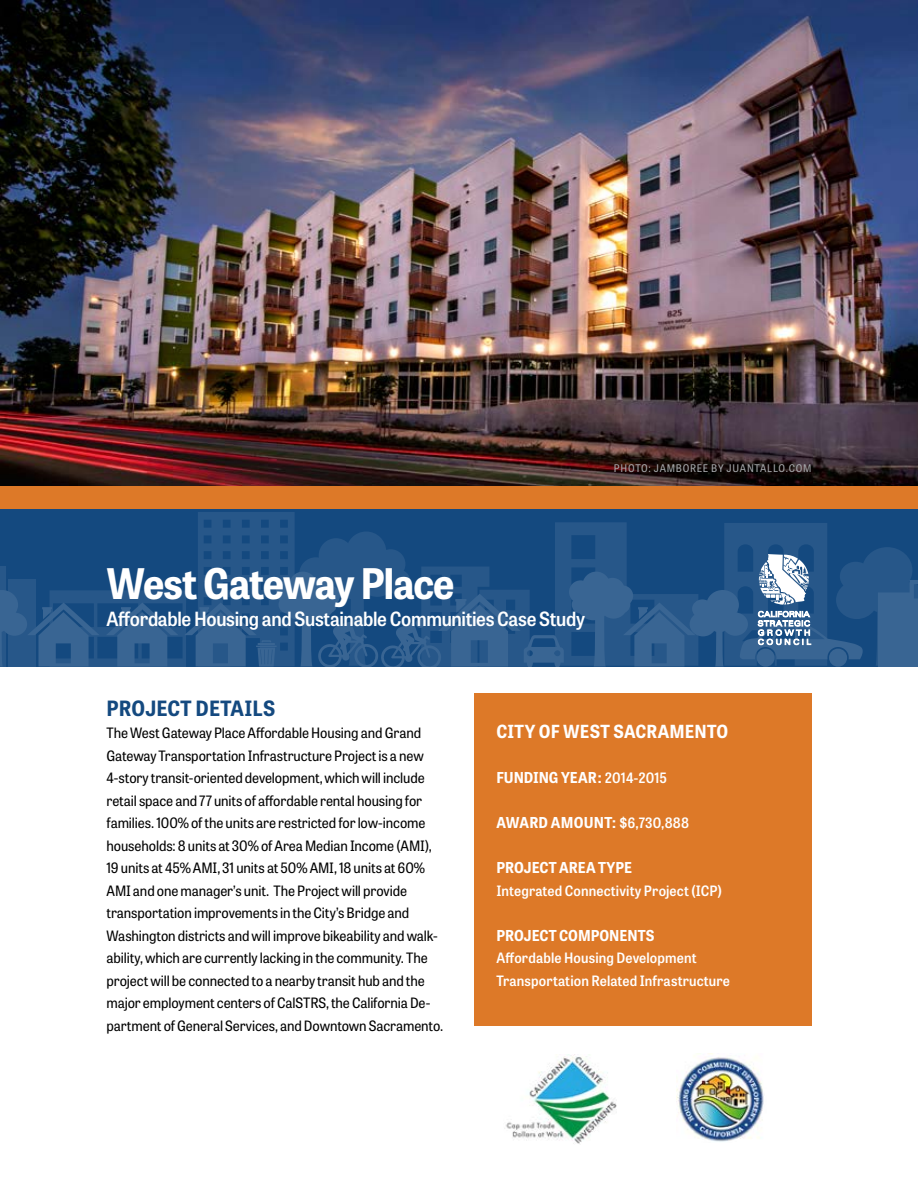
<style>
.page{position:relative;width:918px;height:1188px;background:#fff}
.page>*{position:absolute;margin:0;border:0;box-sizing:border-box;transform-origin:0 0}
._0_-_Title{font:700 42px "Tablet Gothic Narrow";letter-spacing:-.03em;color:#fff}
._0_-_Header_1{font:700 21px "Tablet Gothic Narrow";letter-spacing:.005em;color:#14497f}
._0_-_Subtitle{font:600 19.5px "Tablet Gothic Narrow";letter-spacing:-.015em;color:#fff}
._0_-_Header_-_Sideba{font:700 18px "Tablet Gothic Narrow";letter-spacing:.005em;color:#fff}
._0_-_Header_-_Sideba-2{font:700 15px "Tablet Gothic Narrow";color:#fff}
._0_-_First_Paragraph{font:14.25px/22.5px "Tablet Gothic Narrow";letter-spacing:-.01em;color:#000}
._0_-_Sidebar{font:600 14.25px "Tablet Gothic Narrow";letter-spacing:.01em;color:#fff}
._0_-_Photo_Credit{font:10.5px "Tablet Gothic Narrow";letter-spacing:.07em;color:#a7a9ac}
.s1{font-weight:600;font-size:14.25px}
</style>
<div class="page">
<img style="left:1px;top:1px;width:917px;height:486px">
<div style="left:0;top:487px;width:918px;height:22px;background:#dd7928"></div>
<svg style="left:0;top:512px;width:918px;height:155px;background:#255688"></svg>
<img style="left:504px;top:1054px;width:113px;height:90px">
<img style="left:676px;top:1053px;width:88px;height:89px">
<div style="left:474px;top:693px;width:338px;height:333px;background:#dd7928"></div>
<p class="_0_-_Photo_Credit" style="left:614px;top:461px;width:199px">PHOTO: JAMBOREE BY JUANTALLO.COM</p>
<p class="_0_-_Title" style="left:106px;top:554px;width:350px">West Gateway Place</p>
<p class="_0_-_Subtitle" style="left:106px;top:606px;width:480px">Affordable Housing and Sustainable Communities Case Study</p>
<p class="_0_-_Header_1" style="left:106px;top:693px;width:170px">PROJECT DETAILS</p>
<p class="_0_-_First_Paragraph" style="left:106px;top:721px;width:338px">The West Gateway Place Affordable Housing and Grand Gateway Transportation Infrastructure Project is a new 4-story transit-oriented development, which will include retail space and 77 units of affordable rental housing for families. 100% of the units are restricted for low-income households: 8 units at 30% of Area Median Income (AMI), 19 units at 45% AMI, 31 units at 50% AMI, 18 units at 60% AMI and one manager’s unit. The Project will provide transportation improvements in the City’s Bridge and Washington districts and will improve bikeability and walk&shy;ability, which are currently lacking in the community. The project will be connected to a nearby transit hub and the major employment centers of CalSTRS, the California De&shy;partment of General Services, and Downtown Sacramento.</p>
<p class="_0_-_Header_-_Sideba" style="left:496px;top:719px;width:233px">CITY OF WEST SACRAMENTO</p>
<p class="_0_-_Header_-_Sideba-2" style="left:496px;top:767px;width:172px">FUNDING YEAR: <span class="s1">2014-2015</span></p>
<p class="_0_-_Header_-_Sideba-2" style="left:496px;top:812px;width:194px">AWARD AMOUNT: <span class="s1">$6,730,888</span></p>
<p class="_0_-_Header_-_Sideba-2" style="left:496px;top:857px;width:137px">PROJECT AREA TYPE</p>
<p class="_0_-_Sidebar" style="left:496px;top:880px;width:227px">Integrated Connectivity Project (ICP)</p>
<p class="_0_-_Header_-_Sideba-2" style="left:496px;top:925px;width:160px">PROJECT COMPONENTS</p>
<p class="_0_-_Sidebar" style="left:496px;top:948px;width:202px">Affordable Housing Development</p>
<p class="_0_-_Sidebar" style="left:496px;top:970px;width:235px">Transportation Related Infrastructure</p>
</div>
